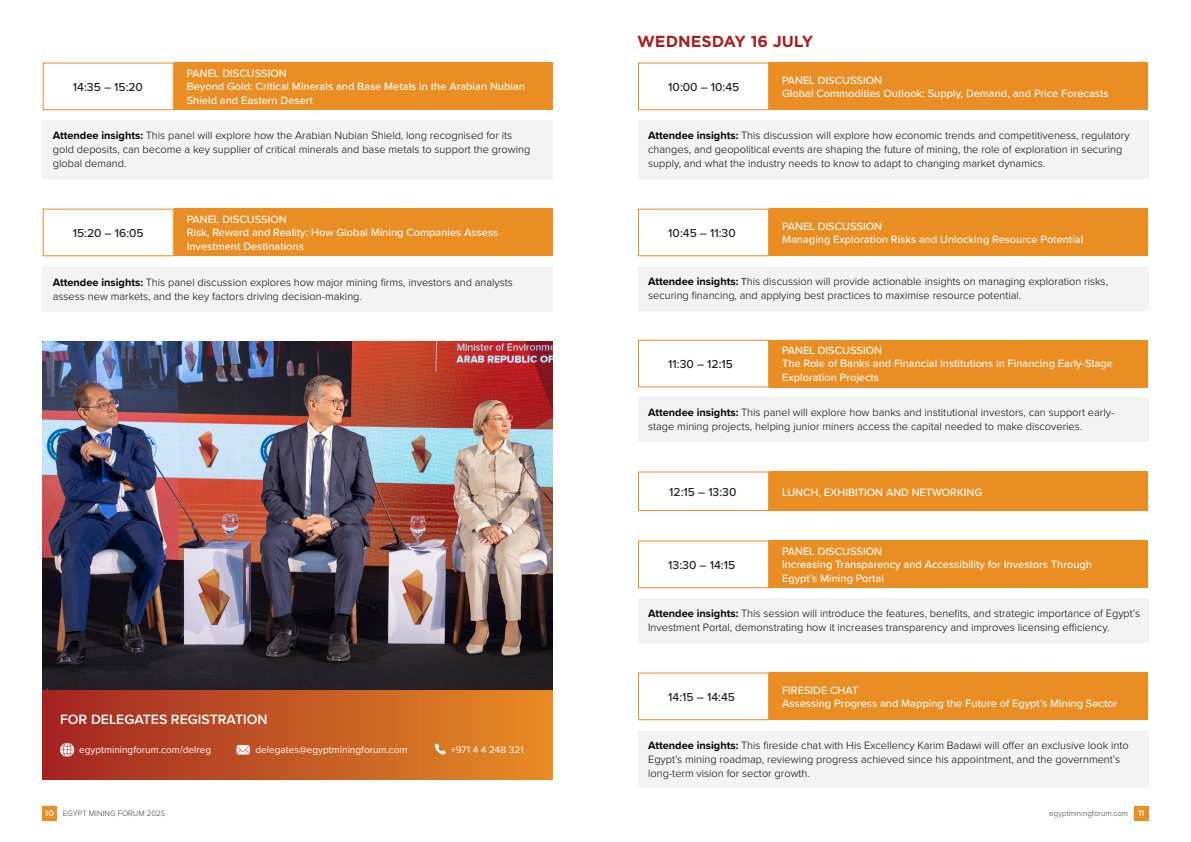
<style>
.page{position:relative;width:1191px;height:842px;background:#fff}
.page>*{position:absolute;margin:0;border:0;box-sizing:border-box;transform-origin:0 0}
.t1{font:700 16px "Gotham";color:#a42222}
.t2{font:600 14px "Proxima Nova";color:#fff}
.t3{font:500 12px "Proxima Nova";color:#231f20}
.t4{font:300 11px/14px "Proxima Nova";color:#040503}
.t5{font:500 11px/14px "Proxima Nova";color:#fff}
.t6{font:10px "Proxima Nova";color:#fff}
.t7{font:300 8px "Proxima Nova";color:#3d3d3b}
.s1{font-weight:700}
.s2{font-weight:400;font-size:10px}
.s3{font-family:"Gotham";font-weight:500;color:#fff}
</style>
<div class="page">
<img style="left:43px;top:341px;width:510px;height:350px">
<div style="left:638px;top:471px;width:131px;height:40px;border:1px solid #ea8d22"></div>
<div style="left:769px;top:471px;width:379px;height:40px;background:#ea8d22"></div>
<div style="left:43px;top:691px;width:510px;height:88px;background:linear-gradient(to right,#a22523,#e78d24)"></div>
<svg style="left:60px;top:743px;width:14px;height:14px"></svg>
<svg style="left:236px;top:745px;width:14px;height:9px"></svg>
<svg style="left:434px;top:743px;width:12px;height:12px"></svg>
<div style="left:43px;top:63px;width:131px;height:47px;border:1px solid #ea8d22"></div>
<div style="left:174px;top:63px;width:378px;height:47px;background:#ea8d22"></div>
<div style="left:43px;top:120px;width:510px;height:58px;background:#f3f3f3"></div>
<div style="left:174px;top:209px;width:378px;height:47px;background:#ea8d22"></div>
<div style="left:43px;top:266px;width:510px;height:45px;background:#f3f3f3"></div>
<div style="left:638px;top:63px;width:131px;height:47px;border:1px solid #ea8d22"></div>
<div style="left:769px;top:63px;width:379px;height:47px;background:#ea8d22"></div>
<div style="left:638px;top:120px;width:510px;height:58px;background:#f3f3f3"></div>
<div style="left:769px;top:209px;width:379px;height:47px;background:#ea8d22"></div>
<div style="left:638px;top:266px;width:510px;height:44px;background:#f3f3f3"></div>
<div style="left:638px;top:340px;width:131px;height:47px;border:1px solid #ea8d22"></div>
<div style="left:769px;top:340px;width:379px;height:47px;background:#ea8d22"></div>
<div style="left:638px;top:397px;width:510px;height:44px;background:#f3f3f3"></div>
<div style="left:638px;top:540px;width:131px;height:48px;border:1px solid #ea8d22"></div>
<div style="left:769px;top:540px;width:379px;height:48px;background:#ea8d22"></div>
<div style="left:638px;top:598px;width:510px;height:44px;background:#f3f3f3"></div>
<div style="left:638px;top:672px;width:131px;height:48px;border:1px solid #ea8d22"></div>
<div style="left:769px;top:672px;width:379px;height:48px;background:#ea8d22"></div>
<div style="left:638px;top:730px;width:510px;height:57px;background:#f3f3f3"></div>
<div style="left:43px;top:806px;width:14px;height:14px;background:#ea8d22"></div>
<div style="left:1134px;top:806px;width:14px;height:14px;background:#ea8d22"></div>
<p class="t5" style="left:187px;top:66px;width:101px">PANEL DISCUSSION</p>
<p class="t5" style="left:187px;top:79px;width:340px">Beyond Gold: Critical Minerals and Base Metals in the Arabian Nubian<br>Shield and Eastern Desert</p>
<p class="t4" style="left:53px;top:128px;width:479px"><span class="s1">Attendee insights:</span> This panel will explore how the Arabian Nubian Shield, long recognised for its gold deposits, can become a key supplier of critical minerals and base metals to support the growing global demand.</p>
<p class="t3" style="left:73px;top:78px;width:71px">14:35 – 15:20</p>
<p class="t5" style="left:187px;top:212px;width:101px">PANEL DISCUSSION</p>
<p class="t5" style="left:187px;top:225px;width:313px">Risk, Reward and Reality: How Global Mining Companies Assess<br>Investment Destinations</p>
<p class="t4" style="left:53px;top:275px;width:462px"><span class="s1">Attendee insights:</span> This panel discussion explores how major mining firms, investors and analysts assess new markets, and the key factors driving decision-making.</p>
<p class="t3" style="left:73px;top:224px;width:72px">15:20 – 16:05</p>
<p class="t2" style="left:60px;top:709px;width:209px">FOR DELEGATES REGISTRATION</p>
<p class="t6" style="left:79px;top:742px;width:133px">egyptminingforum.com/delreg</p>
<p class="t6" style="left:255px;top:742px;width:154px">delegates@egyptminingforum.com</p>
<p class="t6" style="left:451px;top:742px;width:75px">+971 4 4 248 321</p>
<p class="t1" style="left:637px;top:31px;width:178px">WEDNESDAY 16 JULY</p>
<p class="t5" style="left:782px;top:73px;width:101px">PANEL DISCUSSION</p>
<p class="t5" style="left:782px;top:86px;width:328px">Global Commodities Outlook: Supply, Demand, and Price Forecasts</p>
<p class="t4" style="left:648px;top:128px;width:483px"><span class="s1">Attendee insights:</span> This discussion will explore how economic trends and competitiveness, regulatory changes, and geopolitical events are shaping the future of mining, the role of exploration in securing supply, and what the industry needs to know to adapt to changing market dynamics.</p>
<p class="t3" style="left:668px;top:78px;width:73px">10:00 – 10:45</p>
<p class="t5" style="left:782px;top:219px;width:101px">PANEL DISCUSSION</p>
<p class="t5" style="left:782px;top:232px;width:303px">Managing Exploration Risks and Unlocking Resource Potential</p>
<p class="t4" style="left:648px;top:274px;width:461px"><span class="s1">Attendee insights:</span> <span class="s2">T</span>his discussion will provide actionable insights on managing exploration risks, securing financing, and applying best practices to maximise resource potential.</p>
<p class="t3" style="left:668px;top:224px;width:69px">10:45 – 11:30</p>
<p class="t5" style="left:782px;top:343px;width:101px">PANEL DISCUSSION</p>
<p class="t5" style="left:782px;top:356px;width:332px">The Role of Banks and Financial Institutions in Financing Early-Stage<br>Exploration Projects</p>
<p class="t4" style="left:648px;top:405px;width:468px"><span class="s1">Attendee insights:</span> This panel will explore how banks and institutional investors, can support early&shy;stage mining projects, helping junior miners access the capital needed to make discoveries.</p>
<p class="t3" style="left:668px;top:355px;width:66px">11:30 – 12:15</p>
<p class="t3" style="left:669px;top:483px;width:69px">12:15 – 13:30</p>
<p class="t5" style="left:782px;top:484px;width:202px">LUNCH, EXHIBITION AND NETWORKING</p>
<p class="t5" style="left:782px;top:544px;width:101px">PANEL DISCUSSION</p>
<p class="t5" style="left:782px;top:557px;width:311px">Increasing Transparency and Accessibility for Investors Through</p>
<p class="t5" style="left:782px;top:571px;width:103px">Egypt’s Mining Portal</p>
<p class="t4" style="left:648px;top:606px;width:493px"><span class="s1">Attendee insights:</span> This session will introduce the features, benefits, and strategic importance of Egypt’s<br>Investment Portal, demonstrating how it increases transparency and improves licensing efficiency.</p>
<p class="t3" style="left:668px;top:556px;width:68px">13:30 – 14:15</p>
<p class="t5" style="left:782px;top:683px;width:78px">FIRESIDE CHAT</p>
<p class="t5" style="left:782px;top:696px;width:337px">Assessing Progress and Mapping the Future of Egypt’s Mining Sector</p>
<p class="t4" style="left:648px;top:738px;width:482px"><span class="s1">Attendee insights:</span> This fireside chat with His Excellency Karim Badawi will offer an exclusive look into<br>Egypt’s mining roadmap, reviewing progress achieved since his appointment, and the government’s long-term vision for sector growth.</p>
<p class="t3" style="left:668px;top:688px;width:68px">14:15 – 14:45</p>
<p class="t7" style="left:45px;top:807px;width:122px"><span class="s3">10</span> EGYPT MINING FORUM 2025</p>
<p class="t7" style="left:1049px;top:807px;width:97px">egyptminingforum.com <span class="s3">11</span></p>
</div>
